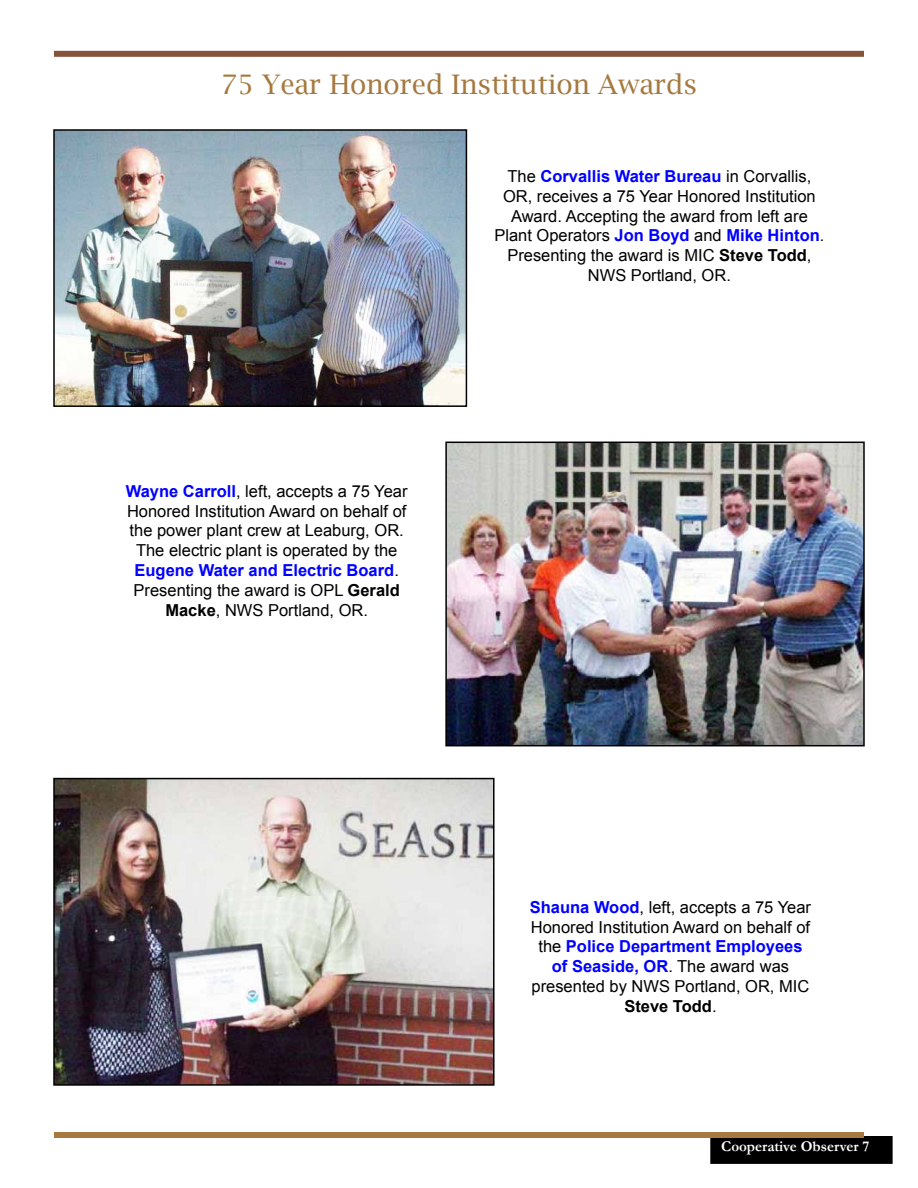
<style>
.page{position:relative;width:918px;height:1188px;background:#fff}
.page>*{position:absolute;margin:0;border:0;box-sizing:border-box;transform-origin:0 0}
.t1{font:27px "Lucida Bright";color:#a5793f}
.t2{font:16.5px/19.8px "Arial";color:#000;text-align:center}
.t3{font:700 15px "Garamond";color:#fff}
.s1{font-weight:700;color:#00f}
.s2{font-weight:700}
</style>
<div class="page">
<div style="left:711px;top:1137px;width:181px;height:26px;background:#000"></div>
<div style="left:710px;top:1136px;width:183px;height:28px;border:2px solid #000"></div>
<div style="left:54px;top:1132px;width:810px;height:6px;background:#a5793f"></div>
<div style="left:54px;top:51px;width:810px;height:6px;background:#845339"></div>
<img style="left:56px;top:132px;width:408px;height:272px">
<div style="left:53px;top:129px;width:414px;height:278px;border:2px solid #000"></div>
<img style="left:56px;top:781px;width:436px;height:302px">
<div style="left:53px;top:778px;width:442px;height:308px;border:2px solid #000"></div>
<img style="left:448px;top:445px;width:414px;height:298px">
<div style="left:445px;top:442px;width:420px;height:304px;border:2px solid #000"></div>
<h1 class="t1" style="left:221px;top:69px;width:478px">75 Year Honored Institution Awards</h1>
<p class="t2" style="left:126px;top:481px;width:283px"><span class="s1">Wayne Carroll</span>, left, accepts a 75 Year Honored Institution Award on behalf of the power plant crew at Leaburg, OR.<br>The electric plant is operated by the <span class="s1">Eugene Water and Electric Board</span>.<br>Presenting the award is OPL <span class="s2">Gerald Macke</span>, NWS Portland, OR.</p>
<p class="t2" style="left:494px;top:167px;width:332px">The <span class="s1">Corvallis Water Bureau</span> in Corvallis, OR, receives a 75 Year Honored Institution Award. Accepting the award from left are Plant Operators <span class="s1">Jon Boyd</span> and <span class="s1">Mike Hinton</span>.<br>Presenting the award is MIC <span class="s2">Steve Todd</span>, NWS Portland, OR.</p>
<p class="t2" style="left:530px;top:897px;width:283px"><span class="s1">Shauna Wood</span>, left, accepts a 75 Year<br>Honored Institution Award on behalf of the <span class="s1">Police Department Employees of Seaside, OR</span>. The award was presented by NWS Portland, OR, MIC<br><span class="s2">Steve Todd</span>.</p>
<p class="t3" style="left:721px;top:1136px;width:150px">Cooperative Observer 7</p>
</div>
